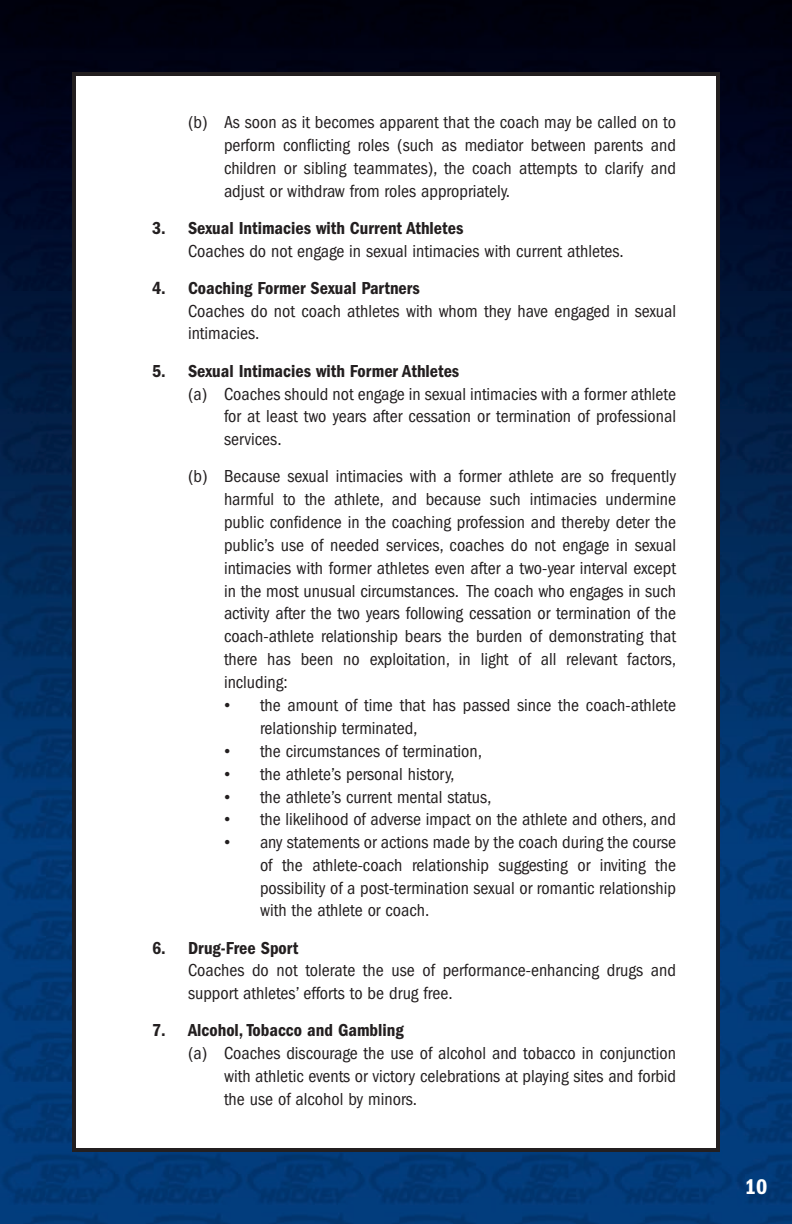
<style>
.page{position:relative;width:792px;height:1224px;background:#fff}
.page>*{position:absolute;margin:0;border:0;box-sizing:border-box;transform-origin:0 0}
.t1{font:600 condensed 22px "Franklin Gothic";color:#fff}
.t2{font:condensed 18px/22.8px "Franklin Gothic";color:#231f20;text-align:justify}
.t3{font:600 condensed 18px "Franklin Gothic";color:#231f20}
.s1{font-family:"Times New Roman";font-stretch:normal}
</style>
<div class="page">
<img style="left:0;top:0;width:792px;height:1224px">
<div style="left:74px;top:74px;width:644px;height:1076px;background:#fff"></div>
<div style="left:72px;top:72px;width:648px;height:1080px;border:4px solid #231f20"></div>
<p class="t2" style="left:224px;top:112px;width:454px;text-indent:-36px">(b) As soon as it becomes apparent that the coach may be called on to perform conflicting roles (such as mediator between parents and children or sibling teammates), the coach attempts to clarify and adjust or withdraw from roles appropriately.</p>
<p class="t3" style="left:152px;top:222px;width:313px">3. Sexual Intimacies with Current Athletes</p>
<p class="t2" style="left:188px;top:241px;width:437px">Coaches do not engage in sexual intimacies with current athletes.</p>
<p class="t3" style="left:152px;top:282px;width:269px">4. Coaching Former Sexual Partners</p>
<p class="t2" style="left:188px;top:301px;width:490px">Coaches do not coach athletes with whom they have engaged in sexual intimacies.</p>
<p class="t3" style="left:152px;top:365px;width:309px">5. Sexual Intimacies with Former Athletes</p>
<p class="t2" style="left:224px;top:384px;width:454px;text-indent:-36px">(a) Coaches should not engage in sexual intimacies with a former athlete for at least two years after cessation or termination of professional services.</p>
<p class="t2" style="left:224px;top:467px;width:454px;text-indent:-36px">(b) Because sexual intimacies with a former athlete are so frequently harmful to the athlete, and because such intimacies undermine public confidence in the coaching profession and thereby deter the public’s use of needed services, coaches do not engage in sexual intimacies with former athletes even after a two-year interval except in the most unusual circumstances. The coach who engages in such activity after the two years following cessation or termination of the coach-athlete relationship bears the burden of demonstrating that there has been no exploitation, in light of all relevant factors, including:</p>
<p class="t2" style="left:260px;top:696px;width:418px;text-indent:-36px"><span class="s1">•</span> the amount of time that has passed since the coach-athlete relationship terminated,</p>
<p class="t2" style="left:224px;top:741px;width:260px"><span class="s1">•</span> the circumstances of termination,</p>
<p class="t2" style="left:224px;top:764px;width:232px"><span class="s1">•</span> the athlete’s personal history,</p>
<p class="t2" style="left:224px;top:787px;width:269px"><span class="s1">•</span> the athlete’s current mental status,</p>
<p class="t2" style="left:224px;top:810px;width:454px"><span class="s1">•</span> the likelihood of adverse impact on the athlete and others, and</p>
<p class="t2" style="left:260px;top:833px;width:418px;text-indent:-36px"><span class="s1">•</span> any statements or actions made by the coach during the course of the athlete-coach relationship suggesting or inviting the possibility of a post-termination sexual or romantic relationship with the athlete or coach.</p>
<p class="t3" style="left:152px;top:942px;width:148px">6. Drug-Free Sport</p>
<p class="t2" style="left:188px;top:961px;width:490px">Coaches do not tolerate the use of performance-enhancing drugs and support athletes’ efforts to be drug free.</p>
<p class="t3" style="left:152px;top:1024px;width:253px">7. Alcohol, Tobacco and Gambling</p>
<p class="t2" style="left:224px;top:1043px;width:454px;text-indent:-36px">(a) Coaches discourage the use of alcohol and tobacco in conjunction with athletic events or victory celebrations at playing sites and forbid the use of alcohol by minors.</p>
<p class="t1" style="left:745px;top:1179px;width:24px">10</p>
</div>
